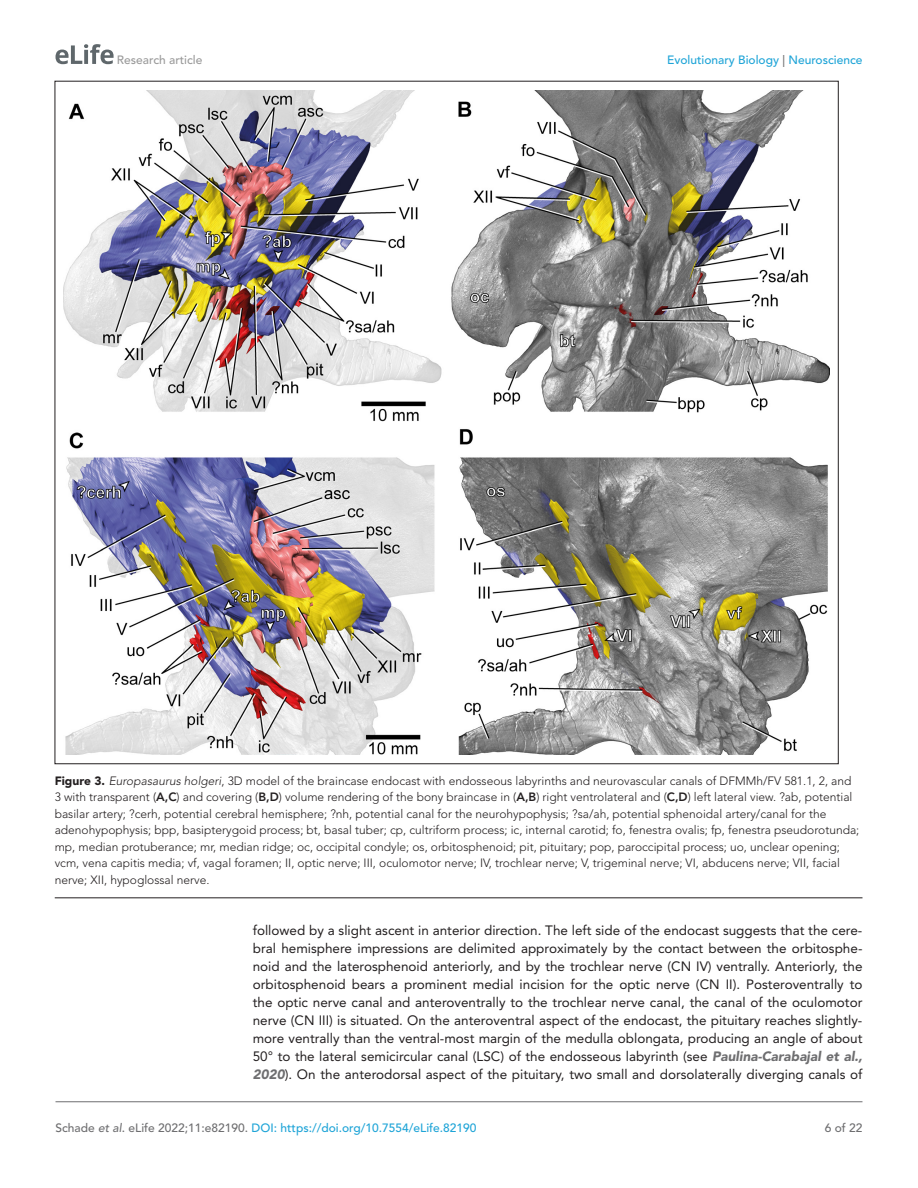
<style>
.page{position:relative;width:918px;height:1188px;background:#fff}
.page>*{position:absolute;margin:0;border:0;box-sizing:border-box;transform-origin:0 0}
.t1{font:13.5px/18px "Avenir LT Std";color:#231f20;text-align:justify}
.t2{font:300 12px/16.5px "Avenir LT Std";color:#231f20}
.t3{font:500 12px "Avenir LT Std";color:#1ea4d7}
.t4{font:500 12px "Avenir LT Std";color:#9a9a9a}
.t5{font:500 12px "Avenir LT Std";color:#6e6e70}
.s1{color:#6e6e70}
.s2{font-weight:900}
.s3{font-style:italic}
.s4{font-weight:800}
.s5{font-weight:900;font-style:italic;color:#6e6e70}
.s6{font-style:italic;color:#6e6e70}
</style>
<div class="page">
<svg style="left:56px;top:44px;width:58px;height:20px"></svg>
<hr style="left:56px;top:1101px;width:806px;height:1px;background:#6e6e70">
<hr style="left:55px;top:897px;width:807px;height:1px;background:#231f20">
<img style="left:64px;top:90px;width:765px;height:665px">
<p class="t4" style="left:117px;top:53px;width:87px">Research article</p>
<p class="t3" style="left:667px;top:53px;width:197px">Evolutionary Biology <span class="s1">|</span> Neuroscience</p>
<p class="t2" style="left:55px;top:773px;width:806px"><span class="s2">Figure 3.</span> <span class="s3">Europasaurus holgeri</span>, 3D model of the braincase endocast with endosseous labyrinths and neurovascular canals of DFMMh/FV 581.1, 2, and 3 with transparent (<span class="s4">A,C</span>) and covering (<span class="s4">B,D</span>) volume rendering of the bony braincase in (<span class="s4">A,B</span>) right ventrolateral and (<span class="s4">C,D</span>) left lateral view. ?ab, potential basilar artery; ?cerh, potential cerebral hemisphere; ?nh, potential canal for the neurohypophysis; ?sa/ah, potential sphenoidal artery/canal for the adenohypophysis; bpp, basipterygoid process; bt, basal tuber; cp, cultriform process; ic, internal carotid; fo, fenestra ovalis; fp, fenestra pseudorotunda; mp, median protuberance; mr, median ridge; oc, occipital condyle; os, orbitosphenoid; pit, pituitary; pop, paroccipital process; uo, unclear opening; vcm, vena capitis media; vf, vagal foramen; II, optic nerve; III, oculomotor nerve; IV, trochlear nerve; V, trigeminal nerve; VI, abducens nerve; VII, facial nerve; XII, hypoglossal nerve.</p>
<p class="t1" style="left:253px;top:922px;width:611px">followed by a slight ascent in anterior direction. The left side of the endocast suggests that the cere&shy;bral hemisphere impressions are delimited approximately by the contact between the orbitosphe&shy;noid and the laterosphenoid anteriorly, and by the trochlear nerve (CN IV) ventrally. Anteriorly, the orbitosphenoid bears a prominent medial incision for the optic nerve (CN II). Posteroventrally to the optic nerve canal and anteroventrally to the trochlear nerve canal, the canal of the oculomotor nerve (CN III) is situated. On the anteroventral aspect of the endocast, the pituitary reaches slightly&shy;more ventrally than the ventral-most margin of the medulla oblongata, producing an angle of about 50° to the lateral semicircular canal (LSC) of the endosseous labyrinth (see <span class="s5">Paulina-Carabajal et al., 2020</span>). On the anterodorsal aspect of the pituitary, two small and dorsolaterally diverging canals of</p>
<p class="t3" style="left:56px;top:1121px;width:423px"><span class="s1">Schade</span> <span class="s6">et al</span><span class="s1">. eLife 2022;11:e82190.</span> DOI: https://doi.org/10.7554/eLife.82190</p>
<p class="t5" style="left:825px;top:1121px;width:39px">6 of 22</p>
</div>
